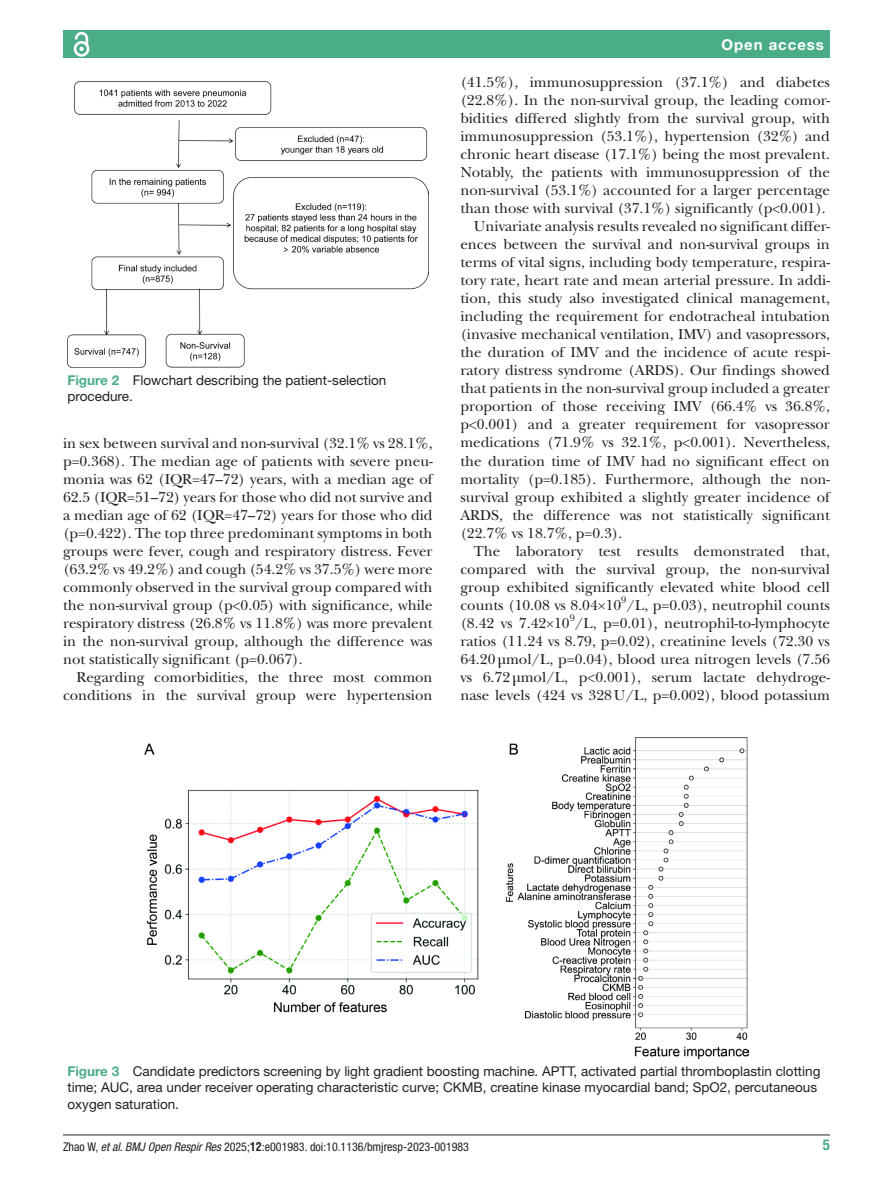
<style>
.page{position:relative;width:893px;height:1191px;background:#fff}
.page>*{position:absolute;margin:0;border:0;box-sizing:border-box;transform-origin:0 0}
.t1{font:15px/18px "New Baskerville";color:#231f20;text-align:justify}
.t2{font:700 15px "Helvetica Neue LT Std";letter-spacing:.065em;color:#fff}
.t3{font:700 condensed 15px "Helvetica Neue LT Std";color:#4bad87}
.t4{font:13.5px/16.2px "Helvetica Neue LT Std";color:#231f20}
.t5{font:condensed 12px "Helvetica Neue LT Std";color:#231f20}
.t6{font:9.9px "New Baskerville";color:#231f20}
.s1{font-weight:700;color:#4bad87}
.s2{font-style:italic}
.s3{font-family:"Helvetica";font-weight:700}
</style>
<div class="page">
<hr style="left:63px;top:1134px;width:767px;height:1px;background:#231f20">
<div style="left:63px;top:31px;width:767px;height:27px;background:#4bad87"></div>
<svg style="left:73px;top:31px;width:17px;height:26px"></svg>
<img style="left:68px;top:81px;width:360px;height:286px">
<img style="left:144px;top:737px;width:605px;height:321px">
<p class="t4" style="left:68px;top:371px;width:320px"><span class="s1">Figure 2</span> Flowchart describing the patient-selection procedure.</p>
<p class="t1" style="left:63px;top:434px;width:371px">in sex between survival and non-survival (32.1% vs 28.1%, p=0.368). The median age of patients with severe pneu&shy;monia was 62 (IQR=47–72) years, with a median age of 62.5 (IQR=51–72) years for those who did not survive and a median age of 62 (IQR=47–72) years for those who did (p=0.422). The top three predominant symptoms in both groups were fever, cough and respiratory distress. Fever (63.2% vs 49.2%) and cough (54.2% vs 37.5%) were more commonly observed in the survival group compared with the non-survival group (p&lt;0.05) with significance, while respiratory distress (26.8% vs 11.8%) was more prevalent in the non-survival group, although the difference was not statistically significant (p=0.067).</p>
<p class="t1" style="left:63px;top:668px;width:371px;text-align:right">Regarding comorbidities, the three most common conditions in the survival group were hypertension</p>
<p class="t2" style="left:721px;top:35px;width:104px">Open access</p>
<p class="t1" style="left:460px;top:73px;width:371px">(41.5%), immunosuppression (37.1%) and diabetes</p>
<p class="t1" style="left:460px;top:91px;width:371px">(22.8%). In the non-survival group, the leading comor-</p>
<p class="t1" style="left:460px;top:109px;width:371px">bidities differed slightly from the survival group, with</p>
<p class="t1" style="left:460px;top:127px;width:371px">immunosuppression (53.1%), hypertension (32%) and</p>
<p class="t1" style="left:460px;top:145px;width:371px">chronic heart disease (17.1%) being the most prevalent.</p>
<p class="t1" style="left:460px;top:163px;width:371px">Notably, the patients with immunosuppression of the</p>
<p class="t1" style="left:460px;top:181px;width:371px">non-survival (53.1%) accounted for a larger percentage</p>
<p class="t1" style="left:460px;top:199px;width:367px">than those with survival (37.1%) significantly (p&lt;0.001).</p>
<p class="t1" style="left:474px;top:217px;width:358px">Univariate analysis results revealed no significant differ-</p>
<p class="t1" style="left:460px;top:235px;width:371px">ences between the survival and non-survival groups in</p>
<p class="t1" style="left:460px;top:253px;width:371px">terms of vital signs, including body temperature, respira-</p>
<p class="t1" style="left:460px;top:271px;width:371px">tory rate, heart rate and mean arterial pressure. In addi-</p>
<p class="t1" style="left:460px;top:289px;width:371px">tion, this study also investigated clinical management,</p>
<p class="t1" style="left:460px;top:307px;width:371px">including the requirement for endotracheal intubation</p>
<p class="t1" style="left:460px;top:325px;width:371px">(invasive mechanical ventilation, IMV) and vasopressors,</p>
<p class="t1" style="left:460px;top:343px;width:371px">the duration of IMV and the incidence of acute respi-</p>
<p class="t1" style="left:460px;top:361px;width:371px">ratory distress syndrome (ARDS). Our findings showed</p>
<p class="t1" style="left:460px;top:379px;width:371px">that patients in the non-survival group included a greater</p>
<p class="t1" style="left:460px;top:398px;width:371px">proportion of those receiving IMV (66.4% vs 36.8%,</p>
<p class="t1" style="left:460px;top:416px;width:371px">p&lt;0.001) and a greater requirement for vasopressor</p>
<p class="t1" style="left:460px;top:434px;width:371px">medications (71.9% vs 32.1%, p&lt;0.001). Nevertheless,</p>
<p class="t1" style="left:460px;top:452px;width:371px">the duration time of IMV had no significant effect on</p>
<p class="t1" style="left:460px;top:470px;width:371px">mortality (p=0.185). Furthermore, although the non-</p>
<p class="t1" style="left:460px;top:488px;width:371px">survival group exhibited a slightly greater incidence of</p>
<p class="t1" style="left:460px;top:506px;width:371px">ARDS, the difference was not statistically significant</p>
<p class="t1" style="left:460px;top:524px;width:164px">(22.7% vs 18.7%, p=0.3).</p>
<p class="t1" style="left:474px;top:542px;width:358px">The laboratory test results demonstrated that,</p>
<p class="t1" style="left:460px;top:560px;width:371px">compared with the survival group, the non-survival</p>
<p class="t1" style="left:460px;top:578px;width:371px">group exhibited significantly elevated white blood cell</p>
<p class="t1" style="left:460px;top:596px;width:371px">counts (10.08 vs 8.04×10<sup>9</sup>/L, p=0.03), neutrophil counts</p>
<p class="t1" style="left:460px;top:614px;width:371px">(8.42 vs 7.42×10 /L, p=0.01), neutrophil-to-lymphocyte</p>
<p class="t6" style="left:570px;top:612px;width:7px">9</p>
<p class="t1" style="left:460px;top:632px;width:371px">ratios (11.24 vs 8.79, p=0.02), creatinine levels (72.30 vs 64.20µmol/L, p=0.04), blood urea nitrogen levels (7.56 vs 6.72µmol/L, p&lt;0.001), serum lactate dehydroge&shy;nase levels (424 vs 328U/L, p=0.002), blood potassium</p>
<p class="t4" style="left:68px;top:1063px;width:754px"><span class="s1">Figure 3</span> Candidate predictors screening by light gradient boosting machine. APTT, activated partial thromboplastin clotting time; AUC, area under receiver operating characteristic curve; CKMB, creatine kinase myocardial band; SpO2, percutaneous oxygen saturation.</p>
<p class="t5" style="left:63px;top:1139px;width:408px">Zhao W, <span class="s2">et al</span>. <span class="s2">BMJ Open Respir Res</span> 2025;<span class="s3">12</span>:e001983. doi:10.1136/bmjresp-2023-001983</p>
<p class="t3" style="left:823px;top:1135px;width:9px">5</p>
</div>
